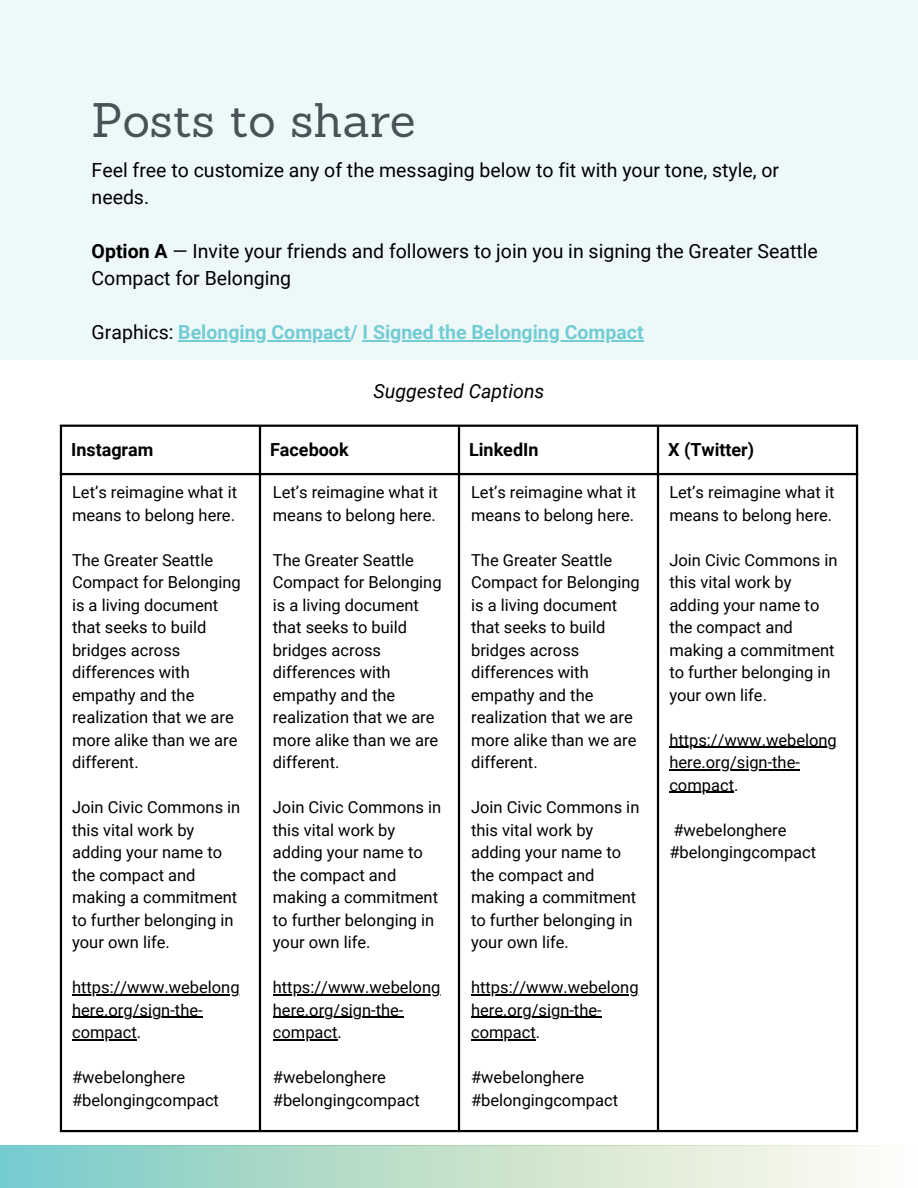
<style>
.page{position:relative;width:918px;height:1188px;background:#fff}
.page>*{position:absolute;margin:0;border:0;box-sizing:border-box;transform-origin:0 0}
.t1{font:47.25px "Sanchez";color:#485257}
.t2{font:19.5px/27px "Roboto";color:#000}
.t3{font:700 19.5px "Roboto";color:#74ccd3}
.t4{font:italic 19.5px "Roboto";color:#000}
.t5{font:700 18px "Roboto";color:#000}
.t6{font:16.5px/22.5px "Roboto";color:#000}
.s1{font-weight:700}
.s2{font-weight:400;color:#000}
</style>
<div class="page">
<div style="left:0;top:0;width:918px;height:359px;background:#edf8f9"></div>
<hr style="left:60px;top:427px;width:2px;height:703px;background:#000">
<hr style="left:259px;top:427px;width:2px;height:703px;background:#000">
<hr style="left:458px;top:427px;width:2px;height:703px;background:#000">
<hr style="left:657px;top:427px;width:2px;height:703px;background:#000">
<hr style="left:856px;top:427px;width:2px;height:703px;background:#000">
<hr style="left:60px;top:425px;width:798px;height:2px;background:#000">
<hr style="left:60px;top:473px;width:798px;height:2px;background:#000">
<hr style="left:60px;top:1130px;width:798px;height:2px;background:#000">
<hr style="left:178px;top:340px;width:172px;height:1px;background:#74ccd3">
<hr style="left:363px;top:340px;width:281px;height:1px;background:#74ccd3">
<hr style="left:72px;top:994px;width:168px;height:1px;background:#000">
<hr style="left:72px;top:1017px;width:131px;height:1px;background:#000">
<hr style="left:72px;top:1039px;width:65px;height:1px;background:#000">
<hr style="left:273px;top:994px;width:167px;height:1px;background:#000">
<hr style="left:273px;top:1017px;width:131px;height:1px;background:#000">
<hr style="left:273px;top:1039px;width:65px;height:1px;background:#000">
<hr style="left:471px;top:994px;width:168px;height:1px;background:#000">
<hr style="left:471px;top:1017px;width:131px;height:1px;background:#000">
<hr style="left:471px;top:1039px;width:65px;height:1px;background:#000">
<hr style="left:669px;top:747px;width:168px;height:1px;background:#000">
<hr style="left:669px;top:769px;width:131px;height:1px;background:#000">
<hr style="left:669px;top:792px;width:65px;height:1px;background:#000">
<svg style="left:0;top:1146px;width:864px;height:42px;background:#bde0d1"></svg>
<p class="t1" style="left:92px;top:89px;width:325px">Posts to share</p>
<p class="t2" style="left:92px;top:157px;width:689px">Feel free to customize any of the messaging below to fit with your tone, style, or needs.</p>
<p class="t2" style="left:92px;top:238px;width:728px"><span class="s1">Option A</span> — Invite your friends and followers to join you in signing the Greater Seattle<br>Compact for Belonging</p>
<p class="t3" style="left:92px;top:321px;width:554px"><span class="s2">Graphics:</span> Belonging Compact/ I Signed the Belonging Compact</p>
<p class="t4" style="left:374px;top:380px;width:172px">Suggested Captions</p>
<p class="t5" style="left:71px;top:439px;width:84px">Instagram</p>
<p class="t5" style="left:270px;top:439px;width:80px">Facebook</p>
<p class="t5" style="left:469px;top:439px;width:71px">LinkedIn</p>
<p class="t5" style="left:668px;top:439px;width:88px">X (Twitter)</p>
<p class="t6" style="left:72px;top:481px;width:167px">Let’s reimagine what it means to belong here.</p>
<p class="t6" style="left:72px;top:549px;width:170px">The Greater Seattle<br>Compact for Belonging is a living document that seeks to build bridges across differences with empathy and the realization that we are more alike than we are different.</p>
<p class="t6" style="left:72px;top:796px;width:170px">Join Civic Commons in this vital work by adding your name to the compact and making a commitment to further belonging in your own life.</p>
<p class="t6" style="left:72px;top:976px;width:169px">https://www.webelong here.org/sign-the&shy;compact.</p>
<p class="t6" style="left:72px;top:1066px;width:148px">#webelonghere #belongingcompact</p>
<p class="t6" style="left:273px;top:481px;width:167px">Let’s reimagine what it means to belong here.</p>
<p class="t6" style="left:273px;top:549px;width:170px">The Greater Seattle<br>Compact for Belonging is a living document that seeks to build bridges across differences with empathy and the realization that we are more alike than we are different.</p>
<p class="t6" style="left:273px;top:796px;width:170px">Join Civic Commons in this vital work by adding your name to the compact and making a commitment to further belonging in your own life.</p>
<p class="t6" style="left:273px;top:976px;width:169px">https://www.webelong here.org/sign-the&shy;compact.</p>
<p class="t6" style="left:273px;top:1066px;width:148px">#webelonghere #belongingcompact</p>
<p class="t6" style="left:471px;top:481px;width:167px">Let’s reimagine what it means to belong here.</p>
<p class="t6" style="left:471px;top:549px;width:170px">The Greater Seattle<br>Compact for Belonging is a living document that seeks to build bridges across differences with empathy and the realization that we are more alike than we are different.</p>
<p class="t6" style="left:471px;top:796px;width:170px">Join Civic Commons in this vital work by adding your name to the compact and making a commitment to further belonging in your own life.</p>
<p class="t6" style="left:471px;top:976px;width:169px">https://www.webelong here.org/sign-the&shy;compact.</p>
<p class="t6" style="left:471px;top:1066px;width:148px">#webelonghere #belongingcompact</p>
<p class="t6" style="left:669px;top:481px;width:167px">Let’s reimagine what it means to belong here.</p>
<p class="t6" style="left:669px;top:549px;width:170px">Join Civic Commons in this vital work by adding your name to the compact and making a commitment to further belonging in your own life.</p>
<p class="t6" style="left:669px;top:729px;width:169px">https://www.webelong here.org/sign-the&shy;compact.</p>
<p class="t6" style="left:669px;top:819px;width:148px">#webelonghere #belongingcompact</p>
</div>
